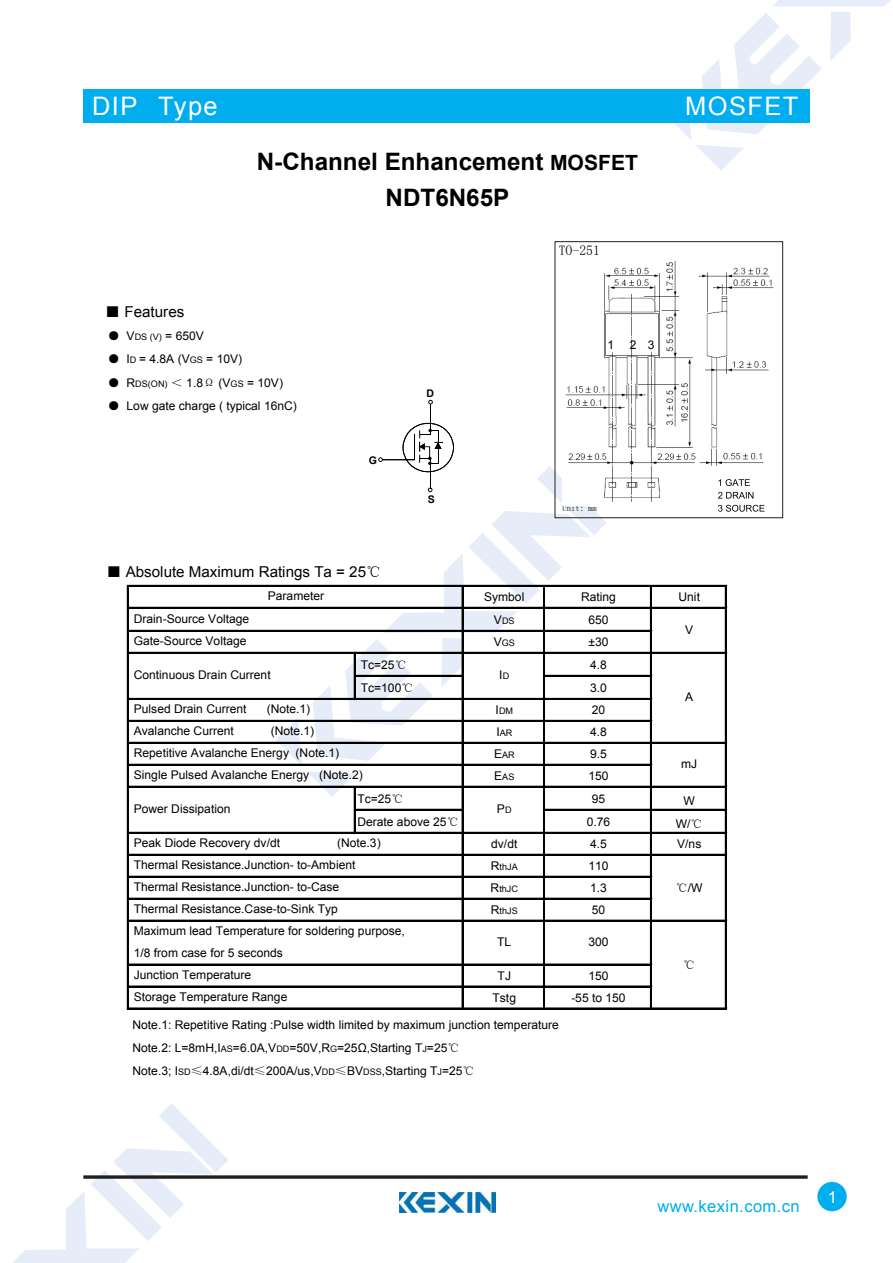
<style>
.page{position:relative;width:893px;height:1263px;background:#fff}
.page>*{position:absolute;margin:0;border:0;box-sizing:border-box;transform-origin:0 0}
.t1{font:25.5px "Arial";letter-spacing:.055em;color:#fff}
.t2{font:700 24px/35.8px "Arial";color:#000;text-align:center}
.t3{font:16.5px "Arial";letter-spacing:.025em;color:#00adef}
.t4{font:16.5px "Arial";color:#fff}
.t5{font:15px "Arial";color:#000}
.t6{font:700 13.65px "Times New Roman";color:#000}
.t7{font:12px/21.9px "Arial";color:#000}
.t8{font:12px "Sim Sun";color:#000}
.t9{font:700 10.5px "Arial";color:#000}
.t10{font:9px "Arial";color:#000}
.t11{font:700 8.55px "Times New Roman";letter-spacing:.005em;color:#000}
.s1{font-size:21px}
.s2{font-family:"Sim Sun"}
.s3{font-size:9px}
.s4{font-size:12px}
</style>
<div class="page">
<svg style="left:674px;top:0;width:216px;height:170px"></svg>
<svg style="left:13px;top:1103px;width:215px;height:160px"></svg>
<div style="left:83px;top:89px;width:726px;height:34px;background:#00adef"></div>
<svg style="left:83px;top:1175px;width:725px;height:4px;background:#433f40"></svg>
<div style="left:817px;top:1182px;width:30px;height:29px;background:#00adef;border-radius:50%"></div>
<img style="left:400px;top:1193px;width:95px;height:20px">
<img style="left:565px;top:261px;width:209px;height:244px">
<div style="left:555px;top:241px;width:228px;height:277px;border:1px solid #231f20"></div>
<svg style="left:718px;top:479px;width:32px;height:7px"></svg>
<svg style="left:718px;top:492px;width:35px;height:7px"></svg>
<svg style="left:718px;top:505px;width:46px;height:7px"></svg>
<hr style="left:430px;top:404px;width:1px;height:30px;background:#000">
<svg style="left:428px;top:400px;width:5px;height:5px"></svg>
<svg style="left:276px;top:415px;width:330px;height:382px"></svg>
<hr style="left:356px;top:675px;width:107px;height:2px;background:#000">
<hr style="left:354px;top:654px;width:2px;height:46px;background:#000">
<hr style="left:356px;top:809px;width:107px;height:2px;background:#000">
<hr style="left:127px;top:585px;width:2px;height:424px;background:#000">
<hr style="left:462px;top:587px;width:1px;height:422px;background:#000">
<hr style="left:543px;top:587px;width:1px;height:422px;background:#000">
<hr style="left:544px;top:587px;width:1px;height:422px;background:#000">
<hr style="left:650px;top:587px;width:2px;height:422px;background:#000">
<hr style="left:725px;top:587px;width:2px;height:422px;background:#000">
<hr style="left:354px;top:788px;width:2px;height:46px;background:#000">
<hr style="left:129px;top:585px;width:598px;height:2px;background:#000">
<hr style="left:129px;top:607px;width:598px;height:2px;background:#000">
<hr style="left:129px;top:630px;width:523px;height:2px;background:#000">
<hr style="left:129px;top:652px;width:598px;height:2px;background:#000">
<hr style="left:545px;top:675px;width:107px;height:2px;background:#000">
<hr style="left:129px;top:698px;width:523px;height:2px;background:#000">
<hr style="left:129px;top:720px;width:523px;height:2px;background:#000">
<hr style="left:129px;top:742px;width:598px;height:2px;background:#000">
<hr style="left:129px;top:764px;width:523px;height:2px;background:#000">
<hr style="left:129px;top:786px;width:598px;height:2px;background:#000">
<hr style="left:545px;top:809px;width:182px;height:2px;background:#000">
<hr style="left:129px;top:832px;width:598px;height:2px;background:#000">
<hr style="left:129px;top:854px;width:598px;height:2px;background:#000">
<hr style="left:129px;top:876px;width:523px;height:2px;background:#000">
<hr style="left:129px;top:898px;width:523px;height:2px;background:#000">
<hr style="left:129px;top:920px;width:598px;height:2px;background:#000">
<hr style="left:129px;top:964px;width:523px;height:1px;background:#000">
<hr style="left:129px;top:986px;width:523px;height:1px;background:#000">
<hr style="left:129px;top:1008px;width:598px;height:1px;background:#000">
<h1 class="t1" style="left:92px;top:89px;width:127px">DIP Type</h1>
<h2 class="t2" style="left:257px;top:145px;width:383px">N-Channel Enhancement <span class="s1">MOSFET<br></span>NDT6N65P</h2>
<p class="t6" style="left:559px;top:243px;width:43px">TO-251</p>
<p class="t5" style="left:105px;top:302px;width:81px"><span class="s2">■</span> Features</p>
<p class="t7" style="left:108px;top:325px;width:98px"><span class="s2">●</span> V<span class="s3">DS (V)</span> = 650V</p>
<p class="t7" style="left:108px;top:348px;width:136px"><span class="s2">●</span> I<span class="s3">D</span> = 4.8A (V<span class="s3">GS</span> = 10V)</p>
<p class="t7" style="left:108px;top:371px;width:177px"><span class="s2">●</span> R<span class="s3">DS(ON)</span> <span class="s2">＜</span> 1.8<span class="s2">Ω</span> (V<span class="s3">GS</span> = 10V)</p>
<p class="t7" style="left:108px;top:395px;width:191px"><span class="s2">●</span> Low gate charge ( typical 16nC)</p>
<p class="t9" style="left:369px;top:453px;width:10px">G</p>
<p class="t5" style="left:106px;top:562px;width:276px"><span class="s2">■</span> Absolute Maximum Ratings Ta = 25<span class="s2">℃</span></p>
<p class="t9" style="left:426px;top:387px;width:9px">D</p>
<p class="t9" style="left:428px;top:492px;width:9px">S</p>
<p class="t7" style="left:607px;top:334px;width:8px">1</p>
<p class="t7" style="left:630px;top:334px;width:26px">2 3</p>
<p class="t11" style="left:563px;top:504px;width:36px">Unit: mm</p>
<h1 class="t1" style="left:685px;top:89px;width:115px">MOSFET</h1>
<p class="t7" style="left:134px;top:608px;width:117px;line-height:22.5px">Drain-Source Voltage<br>Gate-Source Voltage</p>
<p class="t7" style="left:268px;top:585px;width:58px">Parameter</p>
<p class="t7" style="left:484px;top:586px;width:42px">Symbol</p>
<p class="t7" style="left:581px;top:586px;width:36px">Rating</p>
<p class="t7" style="left:678px;top:586px;width:23px">Unit</p>
<p class="t10" style="left:494px;top:615px;width:22px"><span class="s4">V</span>DS</p>
<p class="t7" style="left:588px;top:609px;width:22px">650</p>
<p class="t10" style="left:494px;top:637px;width:23px"><span class="s4">V</span>GS</p>
<p class="t7" style="left:588px;top:631px;width:22px">±30</p>
<p class="t7" style="left:685px;top:619px;width:10px">V</p>
<p class="t7" style="left:361px;top:654px;width:48px">Tc=25<span class="s2">℃</span></p>
<p class="t7" style="left:590px;top:654px;width:18px">4.8</p>
<p class="t7" style="left:361px;top:677px;width:54px">Tc=100<span class="s2">℃</span></p>
<p class="t7" style="left:590px;top:677px;width:18px">3.0</p>
<p class="t10" style="left:496px;top:705px;width:19px"><span class="s4">I</span>DM</p>
<p class="t7" style="left:592px;top:699px;width:15px">20</p>
<p class="t10" style="left:496px;top:727px;width:18px"><span class="s4">I</span>AR</p>
<p class="t7" style="left:590px;top:721px;width:18px">4.8</p>
<p class="t10" style="left:494px;top:749px;width:22px"><span class="s4">E</span>AR</p>
<p class="t7" style="left:590px;top:743px;width:18px">9.5</p>
<p class="t10" style="left:494px;top:771px;width:22px"><span class="s4">E</span>AS</p>
<p class="t7" style="left:588px;top:765px;width:22px">150</p>
<p class="t7" style="left:357px;top:788px;width:48px">Tc=25<span class="s2">℃</span></p>
<p class="t7" style="left:592px;top:788px;width:15px">95</p>
<p class="t7" style="left:683px;top:790px;width:13px">W</p>
<p class="t7" style="left:357px;top:811px;width:103px">Derate above 25<span class="s2">℃</span></p>
<p class="t7" style="left:587px;top:811px;width:25px">0.76</p>
<p class="t7" style="left:676px;top:813px;width:28px">W/<span class="s2">℃</span></p>
<p class="t7" style="left:491px;top:833px;width:28px">dv/dt</p>
<p class="t7" style="left:590px;top:833px;width:18px">4.5</p>
<p class="t7" style="left:677px;top:833px;width:26px">V/ns</p>
<p class="t10" style="left:491px;top:861px;width:28px"><span class="s4">R</span>thJA</p>
<p class="t7" style="left:588px;top:855px;width:22px">110</p>
<p class="t10" style="left:491px;top:883px;width:29px"><span class="s4">R</span>thJC</p>
<p class="t7" style="left:590px;top:877px;width:18px">1.3</p>
<p class="t10" style="left:491px;top:905px;width:28px"><span class="s4">R</span>thJS</p>
<p class="t7" style="left:592px;top:899px;width:15px">50</p>
<p class="t7" style="left:134px;top:664px;width:138px">Continuous Drain Current</p>
<p class="t7" style="left:499px;top:664px;width:11px">I<span class="s3">D</span></p>
<p class="t7" style="left:685px;top:686px;width:10px">A</p>
<p class="t7" style="left:134px;top:698px;width:114px">Pulsed Drain Current</p>
<p class="t7" style="left:267px;top:698px;width:45px">(Note.1)</p>
<p class="t7" style="left:134px;top:720px;width:102px">Avalanche Current</p>
<p class="t7" style="left:271px;top:720px;width:45px">(Note.1)</p>
<p class="t7" style="left:134px;top:742px;width:230px">Repetitive Avalanche Energy (Note.1)<br>Single Pulsed Avalanche Energy (Note.2)</p>
<p class="t7" style="left:681px;top:753px;width:18px">mJ</p>
<p class="t7" style="left:134px;top:798px;width:98px">Power Dissipation</p>
<p class="t7" style="left:497px;top:798px;width:16px">P<span class="s3">D</span></p>
<p class="t7" style="left:134px;top:832px;width:148px">Peak Diode Recovery dv/dt</p>
<p class="t7" style="left:337px;top:832px;width:45px">(Note.3)</p>
<p class="t7" style="left:134px;top:854px;width:223px">Thermal Resistance.Junction- to-Ambient<br>Thermal Resistance.Junction- to-Case<br>Thermal Resistance.Case-to-Sink Typ</p>
<p class="t7" style="left:676px;top:877px;width:28px"><span class="s2">℃</span>/W</p>
<p class="t7" style="left:134px;top:920px;width:273px">Maximum lead Temperature for soldering purpose,<br>1/8 from case for 5 seconds</p>
<p class="t7" style="left:497px;top:931px;width:16px">TL</p>
<p class="t7" style="left:588px;top:931px;width:22px">300</p>
<p class="t7" style="left:134px;top:964px;width:155px">Junction Temperature<br>Storage Temperature Range</p>
<p class="t7" style="left:498px;top:965px;width:15px">TJ</p>
<p class="t7" style="left:588px;top:965px;width:22px">150</p>
<p class="t7" style="left:492px;top:987px;width:25px">Tstg</p>
<p class="t7" style="left:571px;top:987px;width:56px">-55 to 150</p>
<p class="t7" style="left:132px;top:1014px;width:428px;line-height:22.8px">Note.1: Repetitive Rating :Pulse width limited by maximum junction temperature<br>Note.2: L=8mH,I<span class="s3">AS</span>=6.0A,V<span class="s3">DD</span>=50V,R<span class="s3">G</span>=25Ω,Starting T<span class="s3">J</span>=25<span class="s2">℃</span></p>
<p class="t7" style="left:132px;top:1060px;width:344px">Note.3; I<span class="s3">SD</span><span class="s2">≤</span>4.8A,di/dt<span class="s2">≤</span>200A/us,V<span class="s3">DD</span><span class="s2">≤</span>BV<span class="s3">DSS</span>,Starting T<span class="s3">J</span>=25<span class="s2">℃</span></p>
<p class="t8" style="left:683px;top:959px;width:14px">℃</p>
<h3 class="t3" style="left:657px;top:1196px;width:144px">www.kexin.com.cn</h3>
<h3 class="t4" style="left:828px;top:1186px;width:11px">1</h3>
</div>
